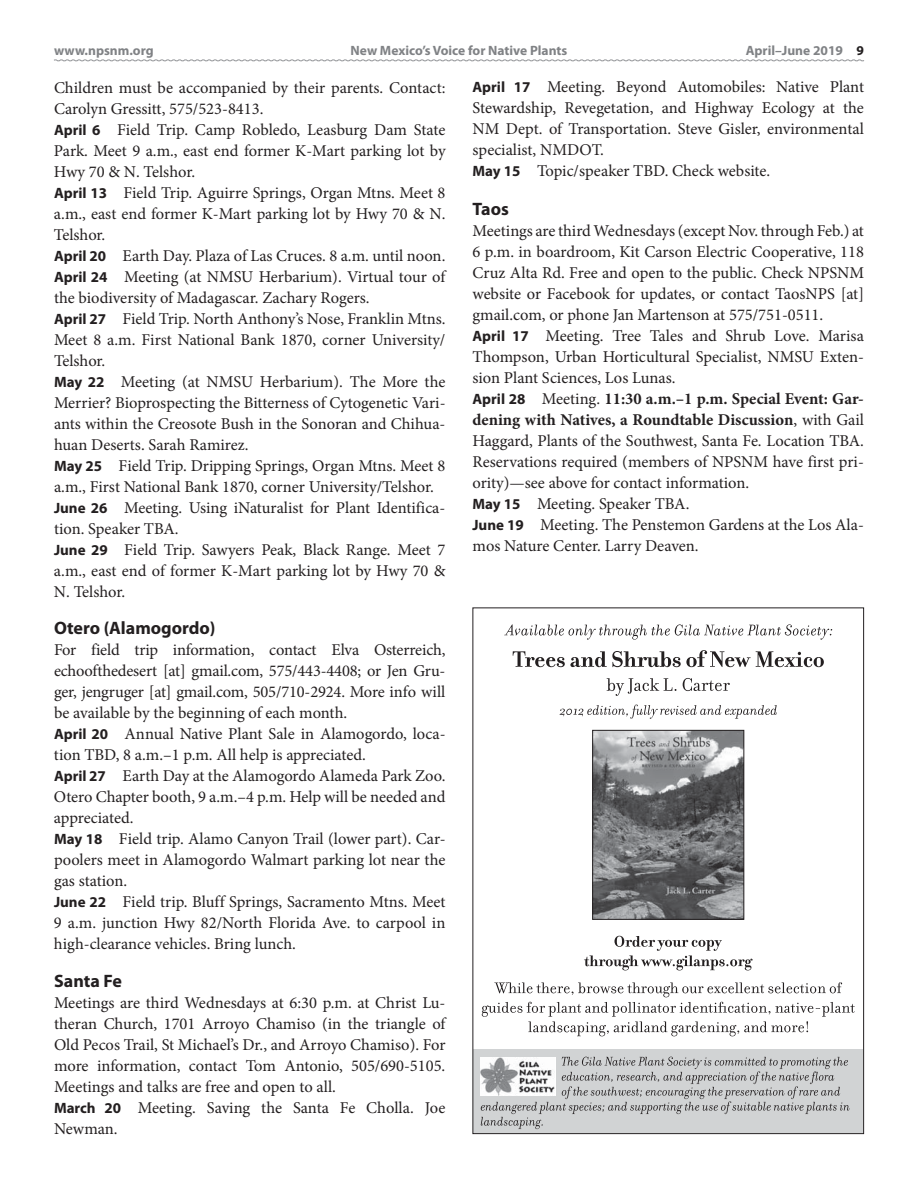
<style>
.page{position:relative;width:918px;height:1188px;background:#fff}
.page>*{position:absolute;margin:0;border:0;box-sizing:border-box;transform-origin:0 0}
.t1{font:700 18px "Myriad Pro";color:#231f20}
.t2{font:16.5px/21px "Minion Pro";color:#231f20}
.t3{font:700 13.5px "Myriad Pro";color:#808285}
.s1{color:#231f20}
.s2{font-family:"Myriad Pro";font-weight:700;font-size:15px}
.s3{font-weight:700}
</style>
<div class="page">
<svg style="left:54px;top:59px;width:810px;height:3px"></svg>
<svg style="left:504px;top:624px;width:328px;height:16px"></svg>
<svg style="left:513px;top:650px;width:311px;height:17px"></svg>
<svg style="left:607px;top:678px;width:123px;height:18px"></svg>
<svg style="left:559px;top:705px;width:218px;height:14px"></svg>
<img style="left:594px;top:732px;width:148px;height:186px">
<div style="left:592px;top:730px;width:152px;height:190px;border:1px solid #231f20"></div>
<svg style="left:584px;top:936px;width:169px;height:34px"></svg>
<svg style="left:482px;top:982px;width:373px;height:54px"></svg>
<div style="left:473px;top:1049px;width:390px;height:84px;background:#d1d3d4"></div>
<svg style="left:481px;top:1057px;width:369px;height:72px"></svg>
<p class="t3" style="left:54px;top:46px;width:101px">www.npsnm.org</p>
<p class="t3" style="left:351px;top:46px;width:218px">New Mexico’s Voice for Native Plants</p>
<p class="t3" style="left:746px;top:46px;width:120px">April–June 2019 <span class="s1">9</span></p>
<p class="t2" style="left:54px;top:79px;width:393px">Children must be accompanied by their parents. Contact:<br>Carolyn Gressitt, 575/523-8413.<br><span class="s2">April 6</span> Field Trip. Camp Robledo, Leasburg Dam State Park. Meet 9 a.m., east end former K-Mart parking lot by Hwy 70 &amp; N. Telshor.<br><span class="s2">April 13</span> Field Trip. Aguirre Springs, Organ Mtns. Meet 8 a.m., east end former K-Mart parking lot by Hwy 70 &amp; N.<br>Telshor.<br><span class="s2">April 20</span> Earth Day. Plaza of Las Cruces. 8 a.m. until noon.<br><span class="s2">April 24</span> Meeting (at NMSU Herbarium). Virtual tour of the biodiversity of Madagascar. Zachary Rogers.<br><span class="s2">April 27</span> Field Trip. North Anthony’s Nose, Franklin Mtns.<br>Meet 8 a.m. First National Bank 1870, corner University/ Telshor.<br><span class="s2">May 22</span> Meeting (at NMSU Herbarium). The More the Merrier? Bioprospecting the Bitterness of Cytogenetic Vari&shy;ants within the Creosote Bush in the Sonoran and Chihua&shy;huan Deserts. Sarah Ramirez.<br><span class="s2">May 25</span> Field Trip. Dripping Springs, Organ Mtns. Meet 8 a.m., First National Bank 1870, corner University/Telshor.<br><span class="s2">June 26</span> Meeting. Using iNaturalist for Plant Identifica&shy;tion. Speaker TBA.<br><span class="s2">June 29</span> Field Trip. Sawyers Peak, Black Range. Meet 7 a.m., east end of former K-Mart parking lot by Hwy 70 &amp; N. Telshor.</p>
<p class="t1" style="left:54px;top:622px;width:163px">Otero (Alamogordo)</p>
<p class="t2" style="left:54px;top:641px;width:393px">For field trip information, contact Elva Osterreich, echoofthedesert [at] gmail.com, 575/443-4408; or Jen Gru&shy;ger, jengruger [at] gmail.com, 505/710-2924. More info will be available by the beginning of each month.<br><span class="s2">April 20</span> Annual Native Plant Sale in Alamogordo, loca&shy;tion TBD, 8 a.m.–1 p.m. All help is appreciated.<br><span class="s2">April 27</span> Earth Day at the Alamogordo Alameda Park Zoo.<br>Otero Chapter booth, 9 a.m.–4 p.m. Help will be needed and appreciated.<br><span class="s2">May 18</span> Field trip. Alamo Canyon Trail (lower part). Car&shy;poolers meet in Alamogordo Walmart parking lot near the gas station.<br><span class="s2">June 22</span> Field trip. Bluff Springs, Sacramento Mtns. Meet 9 a.m. junction Hwy 82/North Florida Ave. to carpool in high-clearance vehicles. Bring lunch.</p>
<p class="t1" style="left:54px;top:974px;width:70px">Santa Fe</p>
<p class="t2" style="left:54px;top:994px;width:393px">Meetings are third Wednesdays at 6:30 p.m. at Christ Lu&shy;theran Church, 1701 Arroyo Chamiso (in the triangle of Old Pecos Trail, St Michael’s Dr., and Arroyo Chamiso). For more information, contact Tom Antonio, 505/690-5105.<br>Meetings and talks are free and open to all.<br><span class="s2">March 20</span> Meeting. Saving the Santa Fe Cholla. Joe Newman.</p>
<p class="t2" style="left:472px;top:78px;width:393px"><span class="s2">April 17</span> Meeting. Beyond Automobiles: Native Plant Stewardship, Revegetation, and Highway Ecology at the NM Dept. of Transportation. Steve Gisler, environmental specialist, NMDOT.<br><span class="s2">May 15</span> Topic/speaker TBD. Check website.</p>
<p class="t1" style="left:472px;top:202px;width:38px">Taos</p>
<p class="t2" style="left:472px;top:222px;width:393px">Meetings are third Wednesdays (except Nov. through Feb.) at 6 p.m. in boardroom, Kit Carson Electric Cooperative, 118<br>Cruz Alta Rd. Free and open to the public. Check NPSNM website or Facebook for updates, or contact TaosNPS [at] gmail.com, or phone Jan Martenson at 575/751-0511.<br><span class="s2">April 17</span> Meeting. Tree Tales and Shrub Love. Marisa Thompson, Urban Horticultural Specialist, NMSU Exten&shy;sion Plant Sciences, Los Lunas.<br><span class="s2">April 28</span> Meeting. <span class="s3">11:30 a.m.–1 p.m. Special Event: Gar&shy;dening with Natives, a Roundtable Discussion</span>, with Gail Haggard, Plants of the Southwest, Santa Fe. Location TBA.<br>Reservations required (members of NPSNM have first pri&shy;ority)—see above for contact information.<br><span class="s2">May 15</span> Meeting. Speaker TBA.<br><span class="s2">June 19</span> Meeting. The Penstemon Gardens at the Los Ala&shy;mos Nature Center. Larry Deaven.</p>
</div>
